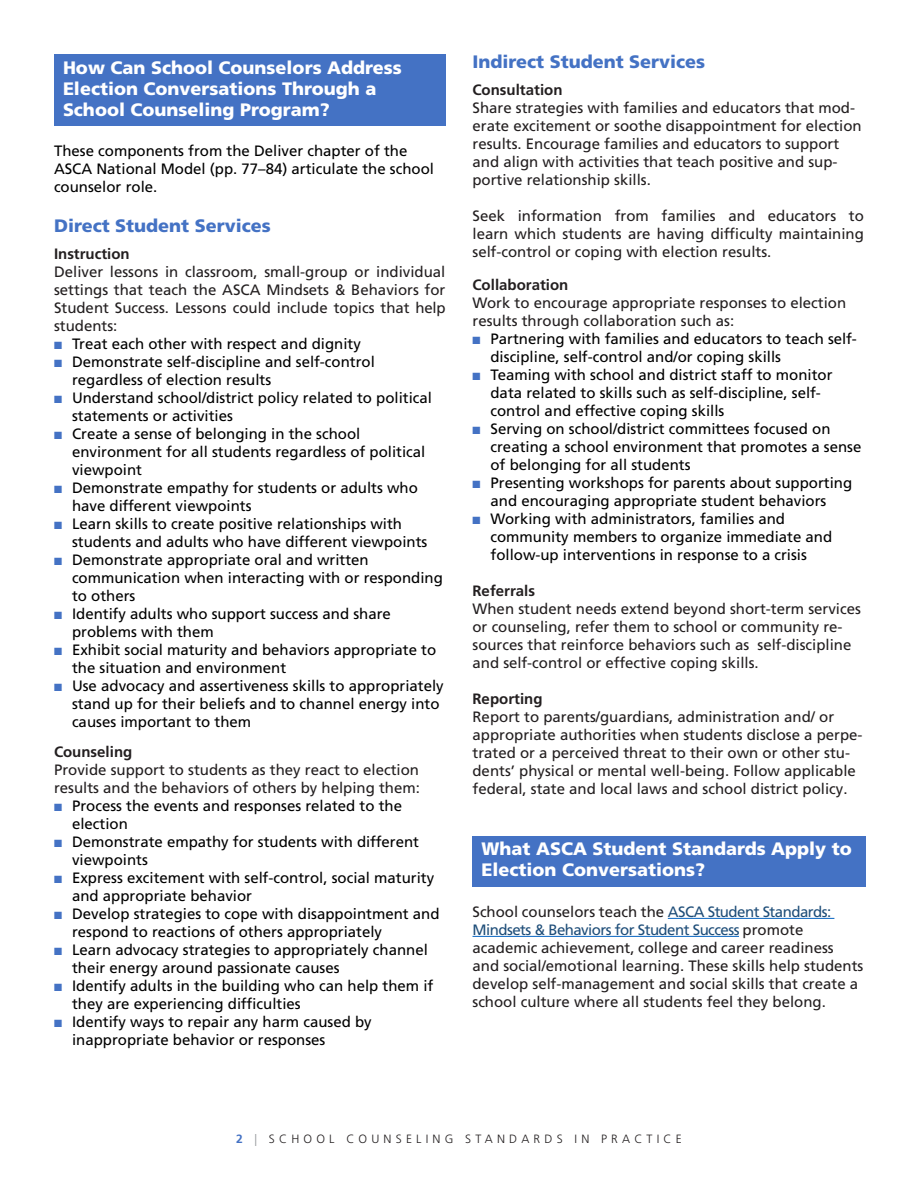
<style>
.page{position:relative;width:918px;height:1188px;background:#fff}
.page>*{position:absolute;margin:0;border:0;box-sizing:border-box;transform-origin:0 0}
.Blue_Box_Head{font:900 18px/21px "Frutiger LT Pro";color:#fff}
.Subhead{font:900 18px "Frutiger LT Pro";color:#4472c4}
.No_Spacing{font:900 18px "Frutiger LT Pro";color:#4472c4}
.t1{font:15px/18px "Frutiger LT Pro";color:#000}
.Body_Text{font:15px/18px "Frutiger LT Pro";color:#231f20}
.Heading_2{font:700 15px "Frutiger LT Pro";color:#231f20}
.t2{font:300 12px "Frutiger LT Pro";letter-spacing:.35em;color:#231f20}
.s1{color:#4472c4}
.s2{color:#1f4e79}
.s3{font-weight:700;color:#4472c4}
.s4{color:#939598}
</style>
<div class="page">
<div style="left:54px;top:54px;width:392px;height:72px;background:#4472c4"></div>
<hr style="left:668px;top:918px;width:166px;height:1px;background:#0563c1">
<hr style="left:472px;top:936px;width:267px;height:1px;background:#0563c1">
<div style="left:472px;top:836px;width:394px;height:51px;background:#4472c4"></div>
<p class="Blue_Box_Head" style="left:63px;top:57px;width:340px">How Can School Counselors Address<br>Election Conversations Through a<br>School Counseling Program?</p>
<p class="t1" style="left:54px;top:142px;width:382px">These components from the Deliver chapter of the<br>ASCA National Model (pp. 77–84) articulate the school counselor role.</p>
<p class="No_Spacing" style="left:54px;top:214px;width:218px">Direct Student Services</p>
<p class="Heading_2" style="left:54px;top:244px;width:77px">Instruction</p>
<p class="Body_Text" style="left:54px;top:262px;width:393px;text-align:justify">Deliver lessons in classroom, small-group or individual settings that teach the ASCA Mindsets &amp; Behaviors for Student Success. Lessons could include topics that help students:</p>
<p class="t1" style="left:54px;top:334px;width:308px"><span class="s1">■</span> Treat each other with respect and dignity</p>
<p class="t1" style="left:72px;top:352px;width:304px;text-indent:-18px"><span class="s1">■</span> Demonstrate self-discipline and self-control regardless of election results</p>
<p class="t1" style="left:72px;top:388px;width:362px;text-indent:-18px"><span class="s1">■</span> Understand school/district policy related to political statements or activities</p>
<p class="t1" style="left:72px;top:424px;width:355px;text-indent:-18px"><span class="s1">■</span> Create a sense of belonging in the school environment for all students regardless of political viewpoint</p>
<p class="t1" style="left:72px;top:478px;width:347px;text-indent:-18px"><span class="s1">■</span> Demonstrate empathy for students or adults who have different viewpoints</p>
<p class="t1" style="left:72px;top:514px;width:357px;text-indent:-18px"><span class="s1">■</span> Learn skills to create positive relationships with students and adults who have different viewpoints</p>
<p class="t1" style="left:72px;top:550px;width:372px;text-indent:-18px"><span class="s1">■</span> Demonstrate appropriate oral and written communication when interacting with or responding to others</p>
<p class="t1" style="left:72px;top:604px;width:320px;text-indent:-18px"><span class="s1">■</span> Identify adults who support success and share problems with them</p>
<p class="t1" style="left:72px;top:640px;width:366px;text-indent:-18px"><span class="s1">■</span> Exhibit social maturity and behaviors appropriate to the situation and environment</p>
<p class="t1" style="left:72px;top:676px;width:373px;text-indent:-18px"><span class="s1">■</span> Use advocacy and assertiveness skills to appropriately stand up for their beliefs and to channel energy into causes important to them</p>
<p class="Heading_2" style="left:54px;top:742px;width:80px">Counseling</p>
<p class="Body_Text" style="left:54px;top:760px;width:367px">Provide support to students as they react to election results and the behaviors of others by helping them:</p>
<p class="t1" style="left:72px;top:796px;width:332px;text-indent:-18px"><span class="s1">■</span> Process the events and responses related to the election</p>
<p class="t1" style="left:72px;top:832px;width:349px;text-indent:-18px"><span class="s1">■</span> Demonstrate empathy for students with different viewpoints</p>
<p class="t1" style="left:72px;top:868px;width:364px;text-indent:-18px"><span class="s1">■</span> Express excitement with self-control, social maturity and appropriate behavior</p>
<p class="t1" style="left:72px;top:904px;width:369px;text-indent:-18px"><span class="s1">■</span> Develop strategies to cope with disappointment and respond to reactions of others appropriately</p>
<p class="t1" style="left:72px;top:940px;width:357px;text-indent:-18px"><span class="s1">■</span> Learn advocacy strategies to appropriately channel their energy around passionate causes</p>
<p class="t1" style="left:72px;top:976px;width:363px;text-indent:-18px"><span class="s1">■</span> Identify adults in the building who can help them if they are experiencing difficulties</p>
<p class="t1" style="left:72px;top:1012px;width:301px;text-indent:-18px"><span class="s1">■</span> Identify ways to repair any harm caused by inappropriate behavior or responses</p>
<p class="Subhead" style="left:472px;top:50px;width:234px">Indirect Student Services</p>
<p class="Heading_2" style="left:472px;top:80px;width:91px">Consultation</p>
<p class="Body_Text" style="left:472px;top:98px;width:391px">Share strategies with families and educators that mod&shy;erate excitement or soothe disappointment for election results. Encourage families and educators to support and align with activities that teach positive and sup&shy;portive relationship skills.</p>
<p class="Body_Text" style="left:472px;top:206px;width:393px;text-align:justify">Seek information from families and educators to learn which students are having difficulty maintaining self-control or coping with election results.</p>
<p class="Heading_2" style="left:472px;top:276px;width:97px">Collaboration</p>
<p class="Body_Text" style="left:472px;top:294px;width:375px">Work to encourage appropriate responses to election results through collaboration such as:</p>
<p class="t1" style="left:490px;top:330px;width:368px;text-indent:-18px"><span class="s1">■</span> Partnering with families and educators to teach self&shy;discipline, self-control and/or coping skills</p>
<p class="t1" style="left:490px;top:366px;width:344px;text-indent:-18px"><span class="s1">■</span> Teaming with school and district staff to monitor data related to skills such as self-discipline, self&shy;control and effective coping skills</p>
<p class="t1" style="left:490px;top:420px;width:372px;text-indent:-18px"><span class="s1">■</span> Serving on school/district committees focused on creating a school environment that promotes a sense of belonging for all students</p>
<p class="t1" style="left:472px;top:474px;width:381px;text-align:center"><span class="s1">■</span> Presenting workshops for parents about supporting and encouraging appropriate student behaviors</p>
<p class="t1" style="left:490px;top:510px;width:343px;text-indent:-18px"><span class="s1">■</span> Working with administrators, families and community members to organize immediate and follow-up interventions in response to a crisis</p>
<p class="Heading_2" style="left:472px;top:582px;width:64px">Referrals</p>
<p class="Body_Text" style="left:472px;top:600px;width:390px">When student needs extend beyond short-term services or counseling, refer them to school or community re&shy;sources that reinforce behaviors such as self-discipline and self-control or effective coping skills.</p>
<p class="Heading_2" style="left:472px;top:690px;width:72px">Reporting</p>
<p class="Body_Text" style="left:472px;top:708px;width:392px">Report to parents/guardians, administration and/ or appropriate authorities when students disclose a perpe&shy;trated or a perceived threat to their own or other stu&shy;dents’ physical or mental well-being. Follow applicable federal, state and local laws and school district policy.</p>
<p class="Blue_Box_Head" style="left:482px;top:839px;width:372px">What ASCA Student Standards Apply to<br>Election Conversations?</p>
<p class="Body_Text" style="left:472px;top:903px;width:392px">School counselors teach the <span class="s2">ASCA Student Standards:<br>Mindsets &amp; Behaviors for Student Success</span> promote academic achievement, college and career readiness and social/emotional learning. These skills help students develop self-management and social skills that create a school culture where all students feel they belong.</p>
<p class="t2" style="left:236px;top:1132px;width:447px"><span class="s3">2</span> <span class="s4">|</span> SCHOOL COUNSELING STANDARDS IN PRACTICE</p>
</div>
